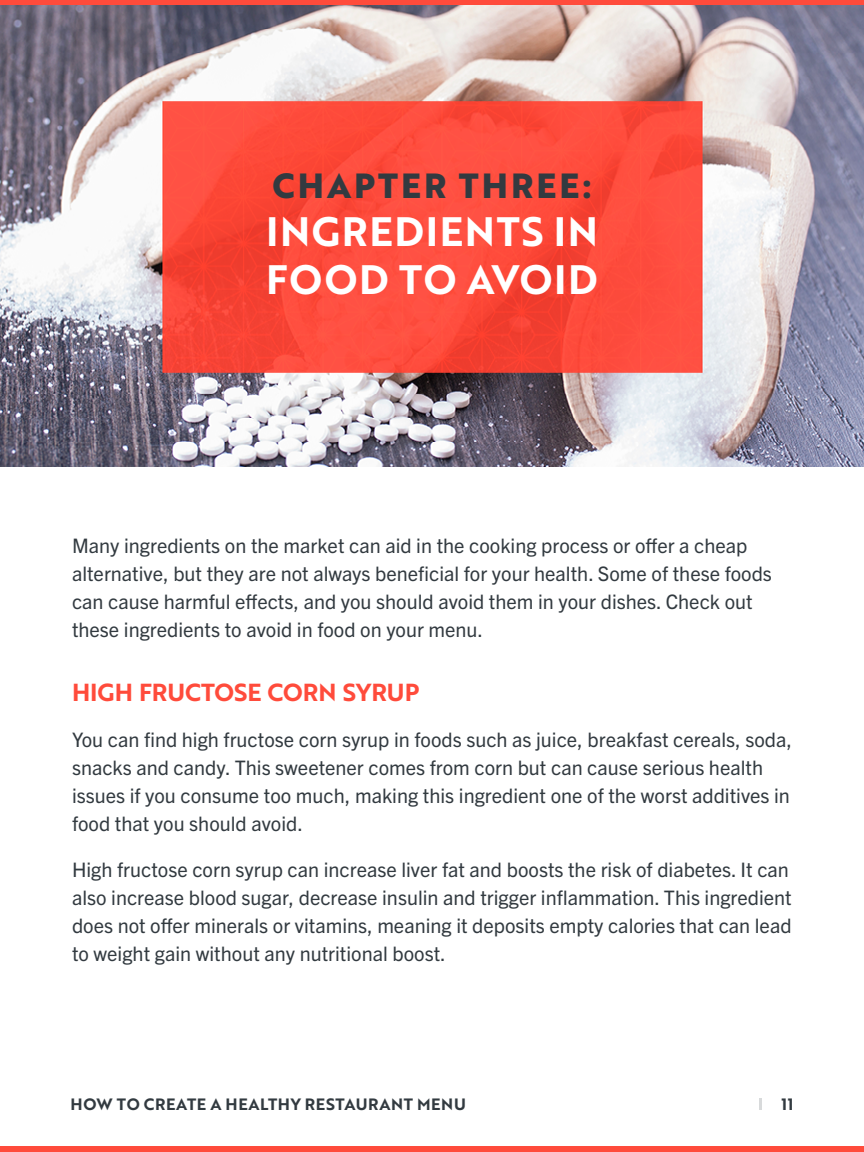
<style>
.page{position:relative;width:864px;height:1152px;background:#fff}
.page>*{position:absolute;margin:0;border:0;box-sizing:border-box;transform-origin:0 0}
.t1{font:40px/48px "Brother 1816 Bold";letter-spacing:.04em;color:#fff}
.t2{font:700 34px "Brother 1816 Extra";letter-spacing:.09em;color:#323a40}
.t3{font:24px "Brother 1816 Bold";color:#ff4b3b}
.t4{font:20px/28px "Trade Gothic Next LT Pro";color:#323a40}
.t5{font:16px "Brother 1816 Bold";letter-spacing:.04em;color:#323a40}
</style>
<div class="page">
<div style="left:0;top:1146px;width:864px;height:6px;background:#ff4b3b"></div>
<svg style="left:759px;top:1099px;width:3px;height:11px"></svg>
<div style="left:0;top:0;width:864px;height:6px;background:#ff4b3b"></div>
<img style="left:0;top:6px;width:864px;height:461px">
<h2 class="t2" style="left:272px;top:160px;width:321px">CHAPTER THREE:</h2>
<h1 class="t1" style="left:266px;top:206px;width:333px">INGREDIENTS IN<br>FOOD TO AVOID</h1>
<p class="t4" style="left:72px;top:530px;width:701px">Many ingredients on the market can aid in the cooking process or offer a cheap alternative, but they are not always beneficial for your health. Some of these foods can cause harmful effects, and you should avoid them in your dishes. Check out these ingredients to avoid in food on your menu.</p>
<p class="t3" style="left:72px;top:674px;width:349px">HIGH FRUCTOSE CORN SYRUP</p>
<p class="t4" style="left:72px;top:724px;width:722px">You can find high fructose corn syrup in foods such as juice, breakfast cereals, soda, snacks and candy. This sweetener comes from corn but can cause serious health issues if you consume too much, making this ingredient one of the worst additives in food that you should avoid.</p>
<p class="t4" style="left:72px;top:854px;width:721px">High fructose corn syrup can increase liver fat and boosts the risk of diabetes. It can also increase blood sugar, decrease insulin and trigger inflammation. This ingredient does not offer minerals or vitamins, meaning it deposits empty calories that can lead to weight gain without any nutritional boost.</p>
<p class="t5" style="left:71px;top:1092px;width:397px">HOW TO CREATE A HEALTHY RESTAURANT MENU</p>
<p class="t5" style="left:782px;top:1092px;width:13px">11</p>
</div>
